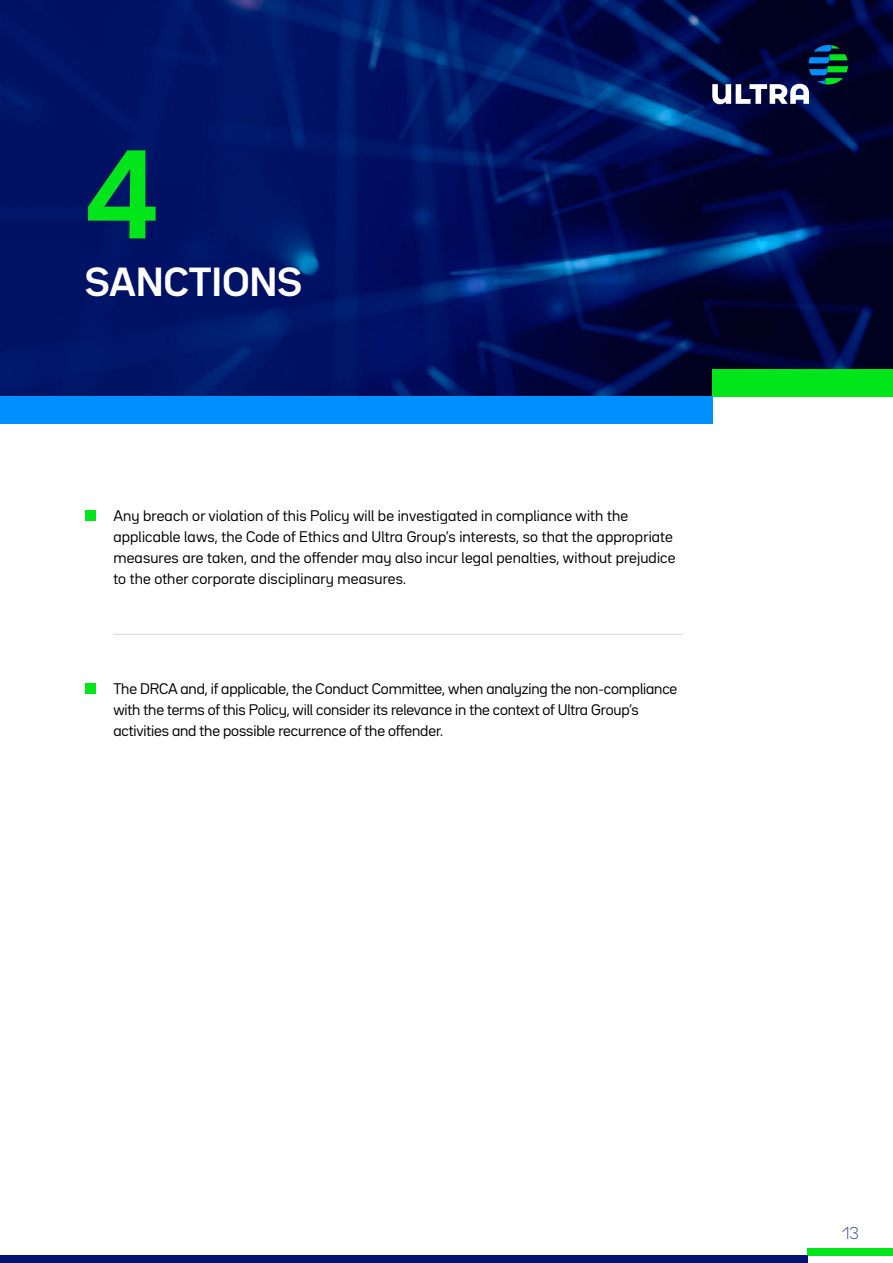
<style>
.page{position:relative;width:893px;height:1263px;background:#fff}
.page>*{position:absolute;margin:0;border:0;box-sizing:border-box;transform-origin:0 0}
.t1{font:700 110.7px "Bw Seido Raw DEMO";color:#00e61a}
.t2{font:700 35.7px "Bw Seido Raw DEMO";letter-spacing:.01em;color:#fff}
.t3{font:100 15px "Bw Seido Raw DEMO";color:#051273}
.t4{font:13.5px/21px "Bw Seido Raw DEMO";letter-spacing:.005em;color:#000}
</style>
<div class="page">
<img style="left:0;top:0;width:893px;height:396px">
<div style="left:712px;top:369px;width:181px;height:27px;background:#00e61a"></div>
<div style="left:0;top:396px;width:712px;height:28px;background:#008fff"></div>
<div style="left:808px;top:1248px;width:85px;height:7px;background:#00e61a"></div>
<div style="left:0;top:1256px;width:808px;height:7px;background:#051273"></div>
<div style="left:85px;top:510px;width:11px;height:11px;background:#00e61a"></div>
<div style="left:85px;top:683px;width:11px;height:11px;background:#00e61a"></div>
<hr style="left:113px;top:634px;width:569px;height:1px;background:#d6d6d6">
<svg style="left:712px;top:45px;width:136px;height:59px;background:#243759"></svg>
<h1 class="t1" style="left:86px;top:121px;width:74px">4</h1>
<h2 class="t2" style="left:85px;top:258px;width:218px">SANCTIONS</h2>
<p class="t4" style="left:113px;top:505px;width:564px">Any breach or violation of this Policy will be investigated in compliance with the applicable laws, the Code of Ethics and Ultra Group’s interests, so that the appropriate measures are taken, and the offender may also incur legal penalties, without prejudice to the other corporate disciplinary measures.</p>
<p class="t4" style="left:113px;top:678px;width:565px">The DRCA and, if applicable, the Conduct Committee, when analyzing the non-compliance with the terms of this Policy, will consider its relevance in the context of Ultra Group’s activities and the possible recurrence of the offender.</p>
<p class="t3" style="left:842px;top:1223px;width:18px">13</p>
</div>
